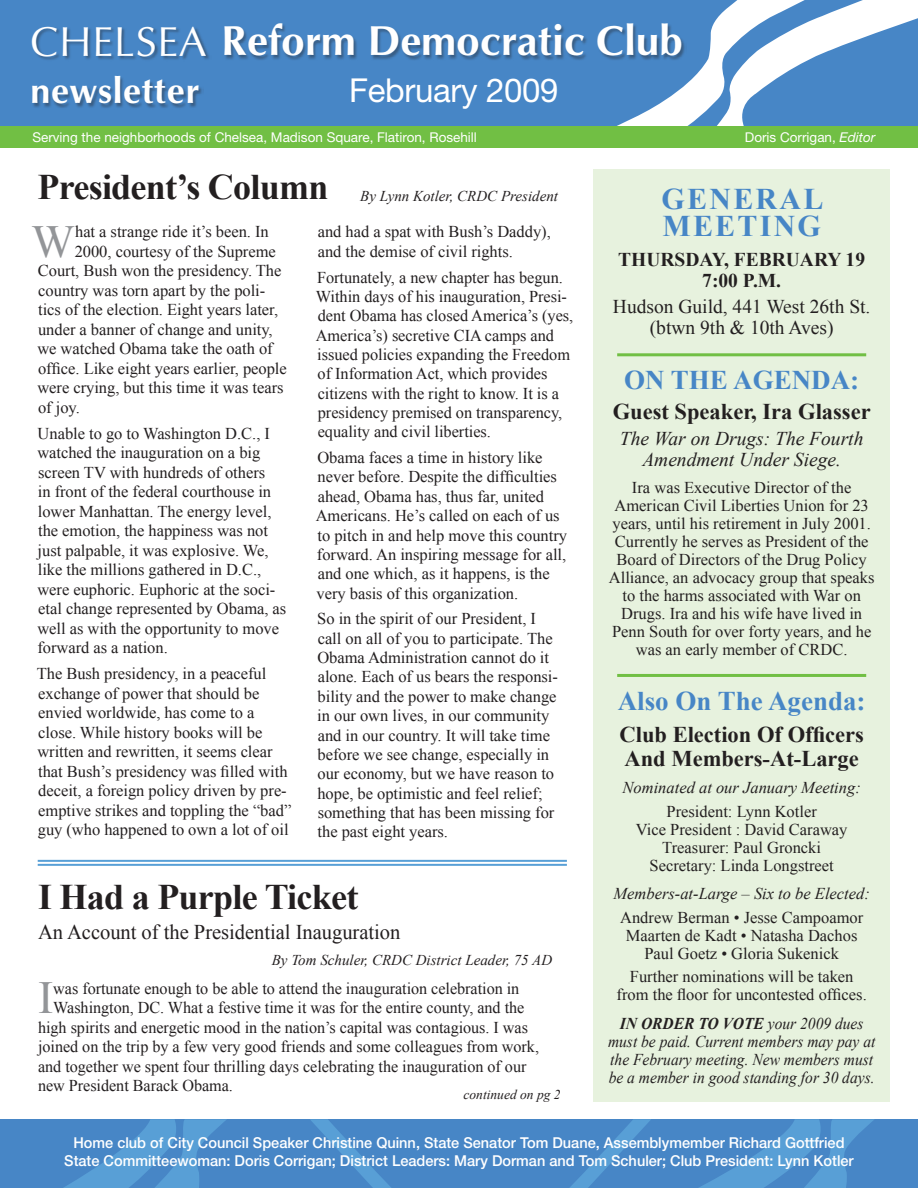
<style>
.page{position:relative;width:918px;height:1188px;background:#fff}
.page>*{position:absolute;margin:0;border:0;box-sizing:border-box;transform-origin:0 0}
.t1{font:45.9px "Times New Roman";color:#939598}
.t2{font:700 42px "Optima";color:#fff}
.t3{font:700 36px "Times New Roman";letter-spacing:-.02em;color:#231f20}
.t4{font:700 36px "Optima";letter-spacing:.015em;color:#fff}
.t5{font:33px "Helvetica Neue";letter-spacing:-.01em;color:#fff}
.t6{font:700 30px/27px "Times New Roman";letter-spacing:.075em;color:#4786c6}
.t7{font:700 27px "Times New Roman";color:#4786c6}
.t8{font:700 22.5px/24px "Times New Roman";color:#231f20}
.t9{font:21px "Times New Roman";color:#231f20}
.t10{font:19.5px/21px "Times New Roman";color:#231f20;text-align:center}
.t11{font:italic 19.5px/21px "Times New Roman";color:#231f20;text-align:center}
.t12{font:700 19.5px/21px "Times New Roman";color:#231f20;text-align:center}
.t13{font:16.5px/19.4px "Times New Roman";color:#231f20}
.t14{font:italic 16.5px/18px "Times New Roman";color:#231f20;text-align:center;scale:.94 1}
.t15{font:italic 16.5px "Times New Roman";color:#231f20}
.t16{font:500 15px/18px "Helvetica Neue";color:#fff;text-align:center}
.t17{font:italic 15px "Times New Roman";color:#231f20}
.t18{font:13.5px "Helvetica Neue";color:#fff}
.t19{font:italic 13.5px "Times New Roman";color:#231f20}
.s1{font-weight:400}
.s2{font-style:italic}
.s3{font-weight:700}
</style>
<div class="page">
<div style="left:0;top:0;width:918px;height:126px;background:#4786c6"></div>
<svg style="left:617px;top:0;width:301px;height:126px"></svg>
<div style="left:31px;top:26px;width:181px;height:36px;background:#231f20;opacity:.41"></div>
<div style="left:224px;top:22px;width:463px;height:39px;background:#231f20;opacity:.41"></div>
<div style="left:31px;top:75px;width:173px;height:34px;background:#231f20;opacity:.41"></div>
<div style="left:0;top:126px;width:918px;height:22px;background:#71bf44"></div>
<div style="left:0;top:1119px;width:918px;height:69px;background:#4786c6"></div>
<svg style="left:64px;top:1119px;width:163px;height:69px"></svg>
<svg style="left:310px;top:1119px;width:81px;height:69px"></svg>
<svg style="left:570px;top:1119px;width:81px;height:69px"></svg>
<svg style="left:699px;top:1119px;width:175px;height:69px"></svg>
<div style="left:594px;top:170px;width:296px;height:932px;background:#e7f2de"></div>
<hr style="left:617px;top:353px;width:249px;height:3px;background:#71bf44">
<hr style="left:617px;top:674px;width:249px;height:3px;background:#71bf44">
<hr style="left:38px;top:860px;width:529px;height:2px;background:#589fd6">
<hr style="left:38px;top:864px;width:529px;height:2px;background:#589fd6">
<h2 class="t2" style="left:31px;top:15px;width:654px"><span class="s1">CHELSEA</span> Reform Democratic Club</h2>
<h3 class="t4" style="left:31px;top:69px;width:170px">newsletter</h3>
<p class="t18" style="left:32px;top:129px;width:446px">Serving the neighborhoods of Chelsea, Madison Square, Flatiron, Rosehill</p>
<p class="t18" style="left:745px;top:129px;width:132px">Doris Corrigan, <span class="s2">Editor</span></p>
<h3 class="t5" style="left:349px;top:71px;width:211px">February 2009</h3>
<h3 class="t3" style="left:38px;top:162px;width:292px">President’s Column</h3>
<p class="t17" style="left:360px;top:186px;width:199px">By Lynn Kotler, CRDC President</p>
<h1 class="t1" style="left:31px;top:211px;width:45px">W</h1>
<p class="t13" style="left:75px;top:222px;width:195px">hat a strange ride it’s been. In</p>
<p class="t13" style="left:75px;top:241px;width:203px">2000, courtesy of the Supreme</p>
<p class="t13" style="left:38px;top:261px;width:245px">Court, Bush won the presidency. The</p>
<p class="t13" style="left:38px;top:280px;width:229px">country was torn apart by the poli-</p>
<p class="t13" style="left:38px;top:300px;width:242px">tics of the election. Eight years later,</p>
<p class="t13" style="left:38px;top:319px;width:236px">under a banner of change and unity,</p>
<p class="t13" style="left:37px;top:339px;width:237px">we watched Obama take the oath of</p>
<p class="t13" style="left:38px;top:358px;width:250px">office. Like eight years earlier, people</p>
<p class="t13" style="left:37px;top:378px;width:248px">were crying, but this time it was tears</p>
<p class="t13" style="left:38px;top:397px;width:43px">of joy.</p>
<p class="t13" style="left:37px;top:423px;width:250px">Unable to go to Washington D.C., I watched the inauguration on a big screen TV with hundreds of others<br>in front of the federal courthouse in lower Manhattan. The energy level, the emotion, the happiness was not just palpable, it was explosive. We, like the millions gathered in D.C., were euphoric. Euphoric at the soci&shy;etal change represented by Obama, as well as with the opportunity to move forward as a nation.</p>
<p class="t13" style="left:37px;top:664px;width:256px">The Bush presidency, in a peaceful exchange of power that should be envied worldwide, has come to a close. While history books will be written and rewritten, it seems clear that Bush’s presidency was filled with deceit, a foreign policy driven by pre&shy;emptive strikes and toppling the “bad” guy (who happened to own a lot of oil</p>
<p class="t13" style="left:318px;top:222px;width:235px">and had a spat with Bush’s Daddy), and the demise of civil rights.</p>
<p class="t13" style="left:316px;top:267px;width:259px">Fortunately, a new chapter has begun.<br>Within days of his inauguration, Presi&shy;dent Obama has closed America’s (yes, America’s) secretive CIA camps and issued policies expanding the Freedom of Information Act, which provides citizens with the right to know. It is a presidency premised on transparency, equality and civil liberties.</p>
<p class="t13" style="left:316px;top:448px;width:253px">Obama faces a time in history like never before. Despite the difficulties ahead, Obama has, thus far, united Americans. He’s called on each of us to pitch in and help move this country forward. An inspiring message for all, and one which, as it happens, is the very basis of this organization.</p>
<p class="t13" style="left:317px;top:609px;width:242px">So in the spirit of our President, I call on all of you to participate. The Obama Administration cannot do it alone. Each of us bears the responsi&shy;bility and the power to make change in our own lives, in our community and in our country. It will take time before we see change, especially in our economy, but we have reason to hope, be optimistic and feel relief; something that has been missing for the past eight years.</p>
<h3 class="t3" style="left:38px;top:872px;width:322px">I Had a Purple Ticket</h3>
<p class="t9" style="left:38px;top:918px;width:364px">An Account of the Presidential Inauguration</p>
<p class="t17" style="left:272px;top:950px;width:282px">By Tom Schuler, CRDC District Leader, 75 AD</p>
<h1 class="t1" style="left:38px;top:967px;width:17px">I</h1>
<p class="t13" style="left:53px;top:978px;width:468px">was fortunate enough to be able to attend the inauguration celebration in</p>
<p class="t13" style="left:53px;top:998px;width:473px">Washington, DC. What a festive time it was for the entire county, and the</p>
<p class="t13" style="left:38px;top:1017px;width:491px">high spirits and energetic mood in the nation’s capital was contagious. I was</p>
<p class="t13" style="left:38px;top:1037px;width:502px">joined on the trip by a few very good friends and some colleagues from work,</p>
<p class="t13" style="left:38px;top:1056px;width:490px">and together we spent four thrilling days celebrating the inauguration of our</p>
<p class="t13" style="left:38px;top:1076px;width:196px">new President Barack Obama.</p>
<p class="t19" style="left:464px;top:1086px;width:99px">continued on pg 2</p>
<h3 class="t6" style="left:662px;top:185px;width:163px">GENERAL<br>MEETING</h3>
<p class="t12" style="left:618px;top:248px;width:248px">THURSDAY, FEBRUARY 19<br>7:00 P.M.</p>
<p class="t10" style="left:613px;top:296px;width:259px">Hudson Guild, 441 West 26th St. (btwn 9th &amp; 10th Aves)</p>
<h3 class="t7" style="left:624px;top:361px;width:237px">ON THE AGENDA:</h3>
<h3 class="t8" style="left:613px;top:399px;width:259px">Guest Speaker, Ira Glasser</h3>
<p class="t11" style="left:620px;top:428px;width:245px">The War on Drugs: The Fourth<br>Amendment Under Siege.</p>
<p class="t13" style="left:609px;top:478px;width:267px;line-height:18px;text-align:center">Ira was Executive Director of the American Civil Liberties Union for 23 years, until his retirement in July 2001.<br>Currently he serves as President of the Board of Directors of the Drug Policy Alliance, an advocacy group that speaks to the harms associated with War on Drugs. Ira and his wife have lived in Penn South for over forty years, and he was an early member of CRDC.</p>
<h3 class="t7" style="left:618px;top:682px;width:249px">Also On The Agenda:</h3>
<h3 class="t8" style="left:620px;top:722px;width:246px">Club Election Of Officers<br>And Members-At-Large</h3>
<p class="t15" style="left:623px;top:776px;width:240px">Nominated at our January Meeting:</p>
<p class="t13" style="left:636px;top:802px;width:213px;line-height:18px;text-align:center">President: Lynn Kotler<br>Vice President : David Caraway<br>Treasurer: Paul Groncki<br>Secretary: Linda Longstreet</p>
<p class="t15" style="left:613px;top:882px;width:258px">Members-at-Large – Six to be Elected:</p>
<p class="t13" style="left:620px;top:908px;width:245px;line-height:18px;text-align:center">Andrew Berman • Jesse Campoamor<br>Maarten de Kadt • Natasha Dachos<br>Paul Goetz • Gloria Sukenick</p>
<p class="t13" style="left:617px;top:967px;width:252px;line-height:18px;text-align:center">Further nominations will be taken from the floor for uncontested offices.</p>
<p class="t14" style="left:608px;top:1014px;width:286px"><span class="s3">IN ORDER TO VOTE</span> your 2009 dues must be paid. Current members may pay at the February meeting. New members must be a member in good standing for 30 days.</p>
<p class="t16" style="left:64px;top:1134px;width:791px">Home club of City Council Speaker Christine Quinn, State Senator Tom Duane, Assemblymember Richard Gottfried<br>State Committeewoman: Doris Corrigan; District Leaders: Mary Dorman and Tom Schuler; Club President: Lynn Kotler</p>
</div>
